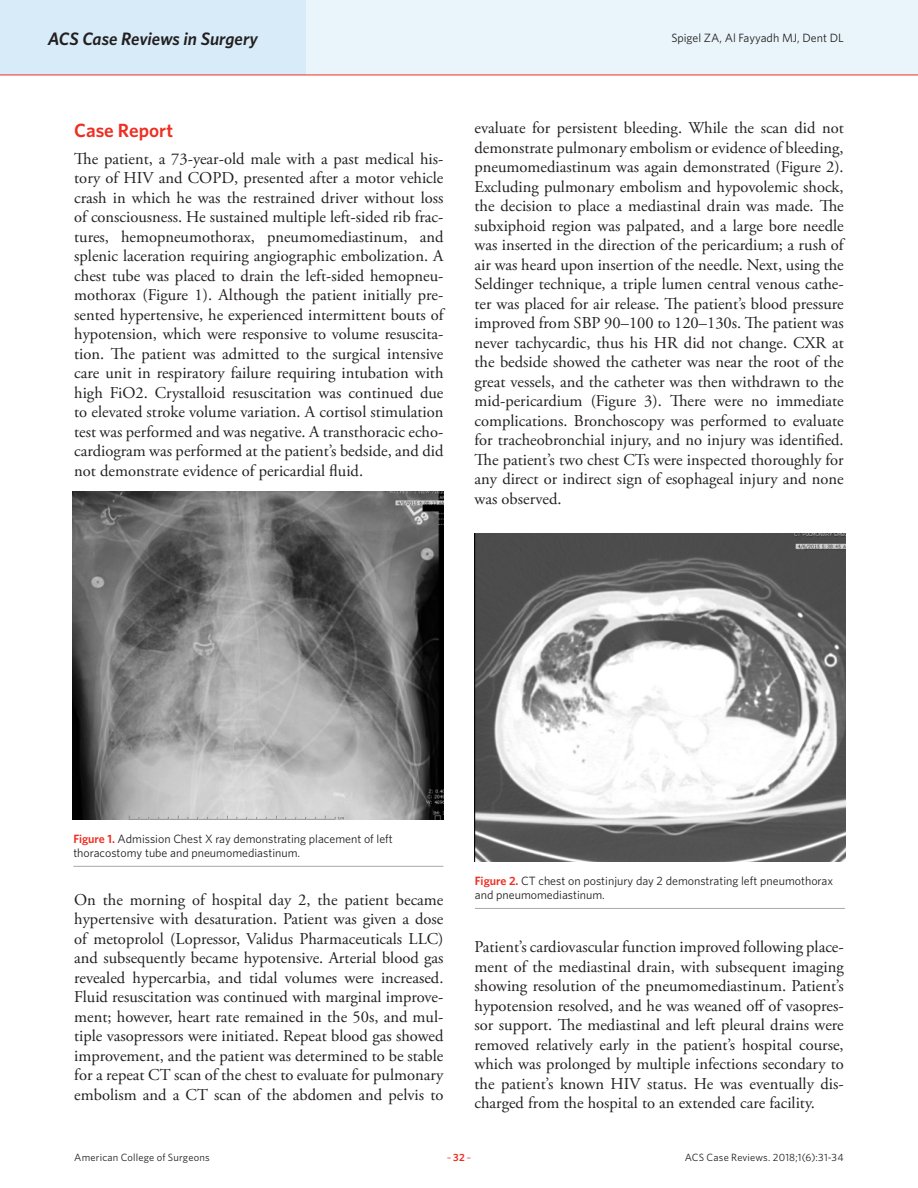
<style>
.page{position:relative;width:918px;height:1188px;background:#fff}
.page>*{position:absolute;margin:0;border:0;box-sizing:border-box;transform-origin:0 0}
.Article_Subhead{font:600 19.2px "Whitney";color:#ee2e22}
.t1{font:italic 600 18px "Whitney";letter-spacing:-.005em;color:#231f20}
.Article_Body_no_inde{font:16.5px/19.5px "Adobe Garamond Pro";color:#231f20;text-align:justify}
.Caption_New{font:12px/14.4px "Whitney";color:#231f20}
.t2{font:10.5px "Whitney";letter-spacing:.02em;color:#231f20}
.t3{font:10.5px "Whitney";color:#ee2e22}
.s1{font-weight:600;color:#ee2e22}
.s2{font-weight:600}
</style>
<div class="page">
<div style="left:0;top:0;width:918px;height:75px;background:#eaf5fb"></div>
<div style="left:0;top:0;width:306px;height:75px;background:#d7ebf8"></div>
<hr style="left:0;top:75px;width:918px;height:1px;background:#ee2e22">
<hr style="left:73px;top:866px;width:370px;height:1px;background:#a9a8aa">
<hr style="left:475px;top:908px;width:370px;height:1px;background:#a9a8aa">
<img style="left:72px;top:491px;width:371px;height:328px">
<img style="left:475px;top:534px;width:371px;height:328px">
<p class="t1" style="left:48px;top:26px;width:212px">ACS Case Reviews in Surgery</p>
<p class="Caption_New" style="left:671px;top:31px;width:174px">Spigel ZA, Al Fayyadh MJ, Dent DL</p>
<p class="Article_Subhead" style="left:74px;top:117px;width:101px">Case Report</p>
<p class="Article_Body_no_inde" style="left:74px;top:149px;width:371px">The patient, a 73-year-old male with a past medical his&shy;tory of HIV and COPD, presented after a motor vehicle crash in which he was the restrained driver without loss of consciousness. He sustained multiple left-sided rib frac&shy;tures, hemopneumothorax, pneumomediastinum, and splenic laceration requiring angiographic embolization. A chest tube was placed to drain the left-sided hemopneu&shy;mothorax (Figure 1). Although the patient initially pre&shy;sented hypertensive, he experienced intermittent bouts of hypotension, which were responsive to volume resuscita&shy;tion. The patient was admitted to the surgical intensive care unit in respiratory failure requiring intubation with high FiO2. Crystalloid resuscitation was continued due to elevated stroke volume variation. A cortisol stimulation test was performed and was negative. A transthoracic echo&shy;cardiogram was performed at the patient’s bedside, and did not demonstrate evidence of pericardial fluid.</p>
<p class="Article_Body_no_inde" style="left:475px;top:119px;width:371px">evaluate for persistent bleeding. While the scan did not demonstrate pulmonary embolism or evidence of bleeding, pneumomediastinum was again demonstrated (Figure 2).<br>Excluding pulmonary embolism and hypovolemic shock, the decision to place a mediastinal drain was made. The subxiphoid region was palpated, and a large bore needle was inserted in the direction of the pericardium; a rush of air was heard upon insertion of the needle. Next, using the Seldinger technique, a triple lumen central venous cathe&shy;ter was placed for air release. The patient’s blood pressure improved from SBP 90–100 to 120–130s. The patient was never tachycardic, thus his HR did not change. CXR at the bedside showed the catheter was near the root of the great vessels, and the catheter was then withdrawn to the mid-pericardium (Figure 3). There were no immediate complications. Bronchoscopy was performed to evaluate for tracheobronchial injury, and no injury was identified.<br>The patient’s two chest CTs were inspected thoroughly for any direct or indirect sign of esophageal injury and none was observed.</p>
<p class="Caption_New" style="left:73px;top:831px;width:321px"><span class="s1">Figure 1.</span> Admission Chest X ray demonstrating placement of left thoracostomy tube and pneumomediastinum.</p>
<p class="Article_Body_no_inde" style="left:74px;top:890px;width:371px">On the morning of hospital day 2, the patient became hypertensive with desaturation. Patient was given a dose of metoprolol (Lopressor, Validus Pharmaceuticals LLC) and subsequently became hypotensive. Arterial blood gas revealed hypercarbia, and tidal volumes were increased.<br>Fluid resuscitation was continued with marginal improve&shy;ment; however, heart rate remained in the 50s, and mul&shy;tiple vasopressors were initiated. Repeat blood gas showed improvement, and the patient was determined to be stable for a repeat CT scan of the chest to evaluate for pulmonary embolism and a CT scan of the abdomen and pelvis to</p>
<p class="Caption_New" style="left:475px;top:873px;width:360px"><span class="s1">Figure 2.</span> CT chest on postinjury day 2 demonstrating left pneumothorax and pneumomediastinum.</p>
<p class="Article_Body_no_inde" style="left:475px;top:938px;width:371px">Patient’s cardiovascular function improved following place&shy;ment of the mediastinal drain, with subsequent imaging showing resolution of the pneumomediastinum. Patient’s hypotension resolved, and he was weaned off of vasopres&shy;sor support. The mediastinal and left pleural drains were removed relatively early in the patient’s hospital course, which was prolonged by multiple infections secondary to the patient’s known HIV status. He was eventually dis&shy;charged from the hospital to an extended care facility.</p>
<p class="t2" style="left:74px;top:1150px;width:137px">American College of Surgeons</p>
<p class="t3" style="left:447px;top:1150px;width:26px">–<span class="s2">32</span>–</p>
<p class="t2" style="left:685px;top:1150px;width:161px">ACS Case Reviews. 2018;1(6):31-34</p>
</div>
